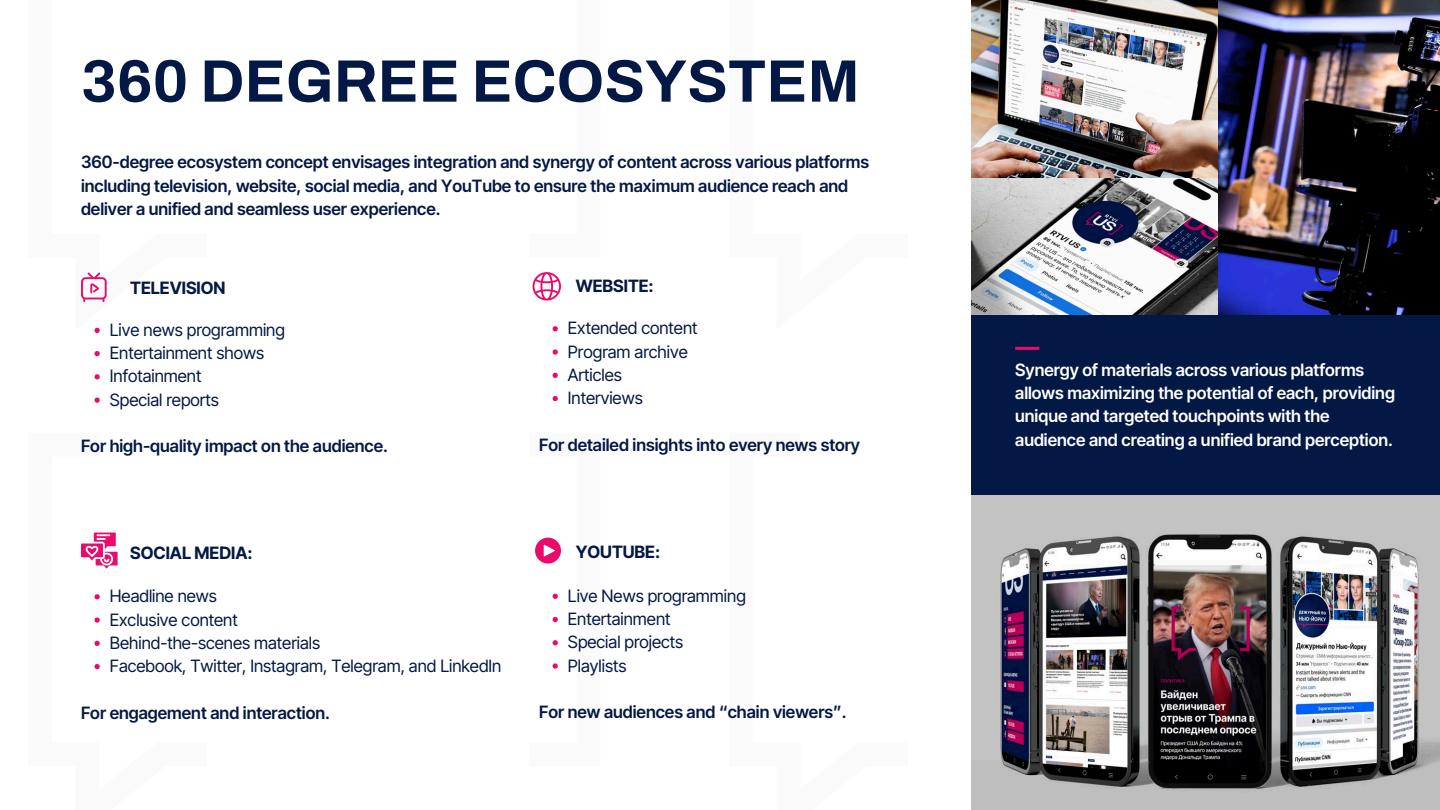
<style>
.page{position:relative;width:1440px;height:810px;background:#fff}
.page>*{position:absolute;margin:0;border:0;box-sizing:border-box;transform-origin:0 0}
.t1{font:700 60px "Archivo";color:#031845}
.t2{font:600 17px/23.2px "Inter Tight";color:#031845}
.t3{font:17px "Inter Tight";color:#031845}
.t4{font:600 17px/23.2px "Inter Tight";color:#fff}
.t5{font:700 17px "Inter Tight";color:#031845}
</style>
<div class="page">
<img style="left:972px;top:494px;width:468px;height:316px">
<img style="left:1218px;top:0;width:222px;height:315px">
<img style="left:972px;top:0;width:246px;height:179px">
<img style="left:972px;top:179px;width:246px;height:136px">
<div style="left:972px;top:315px;width:468px;height:179px;background:#031845"></div>
<hr style="left:1015px;top:347px;width:24px;height:3px;background:#ea0b6c">
<svg style="left:533px;top:272px;width:28px;height:29px"></svg>
<svg style="left:81px;top:272px;width:25px;height:30px"></svg>
<svg style="left:81px;top:533px;width:37px;height:36px"></svg>
<svg style="left:94px;top:328px;width:6px;height:5px"></svg>
<svg style="left:94px;top:351px;width:6px;height:5px"></svg>
<svg style="left:94px;top:374px;width:6px;height:5px"></svg>
<svg style="left:94px;top:397px;width:6px;height:6px"></svg>
<svg style="left:553px;top:326px;width:5px;height:5px"></svg>
<svg style="left:553px;top:349px;width:5px;height:6px"></svg>
<svg style="left:553px;top:373px;width:5px;height:5px"></svg>
<svg style="left:553px;top:396px;width:5px;height:5px"></svg>
<svg style="left:535px;top:537px;width:26px;height:132px"></svg>
<svg style="left:94px;top:594px;width:6px;height:5px"></svg>
<svg style="left:94px;top:617px;width:6px;height:6px"></svg>
<svg style="left:94px;top:641px;width:6px;height:5px"></svg>
<svg style="left:94px;top:664px;width:6px;height:5px"></svg>
<p class="t1" style="left:81px;top:49px;width:780px">360 DEGREE ECOSYSTEM</p>
<p class="t2" style="left:81px;top:151px;width:790px">360-degree ecosystem concept envisages integration and synergy of content across various platforms including television, website, social media, and YouTube to ensure the maximum audience reach and deliver a unified and seamless user experience.</p>
<p class="t5" style="left:130px;top:278px;width:97px">TELEVISION</p>
<p class="t5" style="left:576px;top:275px;width:80px">WEBSITE:</p>
<p class="t3" style="left:110px;top:320px;width:177px">Live news programming</p>
<p class="t3" style="left:110px;top:343px;width:156px">Entertainment shows</p>
<p class="t3" style="left:110px;top:366px;width:93px">Infotainment</p>
<p class="t3" style="left:110px;top:389px;width:110px">Special reports</p>
<p class="t2" style="left:81px;top:434px;width:309px">For high-quality impact on the audience.</p>
<p class="t5" style="left:130px;top:543px;width:124px">SOCIAL MEDIA:</p>
<p class="t3" style="left:110px;top:586px;width:109px">Headline news</p>
<p class="t3" style="left:110px;top:609px;width:129px">Exclusive content</p>
<p class="t3" style="left:110px;top:633px;width:212px">Behind-the-scenes materials</p>
<p class="t3" style="left:110px;top:656px;width:393px">Facebook, Twitter, Instagram, Telegram, and LinkedIn</p>
<p class="t2" style="left:81px;top:701px;width:250px">For engagement and interaction.</p>
<p class="t3" style="left:568px;top:318px;width:131px">Extended content</p>
<p class="t3" style="left:568px;top:341px;width:121px">Program archive</p>
<p class="t3" style="left:568px;top:364px;width:55px">Articles</p>
<p class="t3" style="left:568px;top:388px;width:76px">Interviews</p>
<p class="t2" style="left:539px;top:433px;width:323px">For detailed insights into every news story</p>
<p class="t5" style="left:576px;top:541px;width:86px">YOUTUBE:</p>
<p class="t3" style="left:568px;top:585px;width:179px">Live News programming</p>
<p class="t3" style="left:568px;top:609px;width:104px">Entertainment</p>
<p class="t3" style="left:568px;top:632px;width:117px">Special projects</p>
<p class="t3" style="left:568px;top:655px;width:60px">Playlists</p>
<p class="t2" style="left:539px;top:700px;width:309px">For new audiences and “chain viewers”.</p>
<p class="t4" style="left:1015px;top:358px;width:381px">Synergy of materials across various platforms allows maximizing the potential of each, providing unique and targeted touchpoints with the audience and creating a unified brand perception.</p>
</div>
